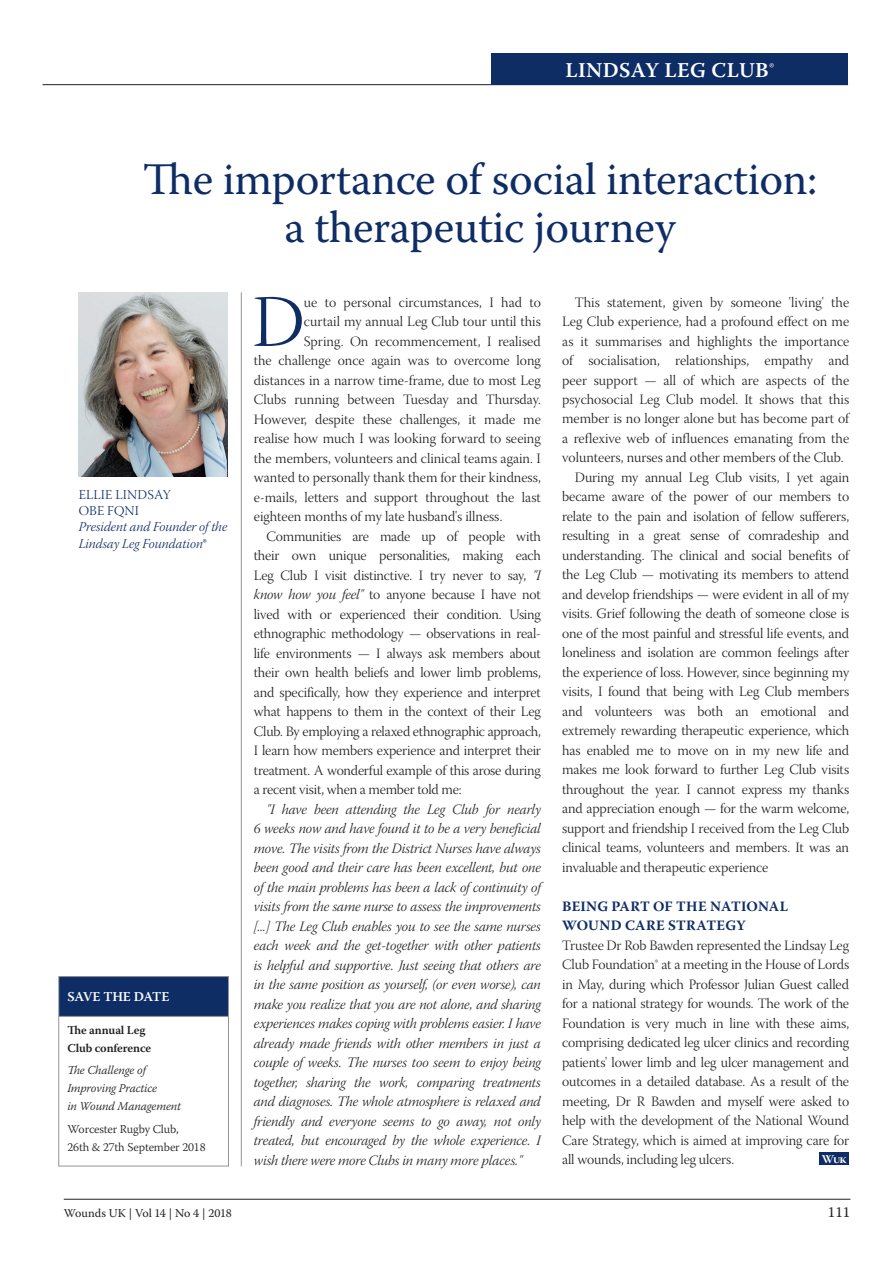
<style>
.page{position:relative;width:893px;height:1263px;background:#fff}
.page>*{position:absolute;margin:0;border:0;box-sizing:border-box;transform-origin:0 0}
.t1{font:73.35px "Warnock Pro Light Subh";color:#0f2d65}
.t2{font:45px/48px "Warnock Pro";letter-spacing:-.01em;color:#0f2d65;text-align:center}
.t3{font:600 21px "Warnock Pro";letter-spacing:.02em;color:#fff}
.t4{font:15px "Warnock Pro";color:#231f20}
.t5{font:14.25px/19.5px "Warnock Pro Light Subh";letter-spacing:-.01em;color:#231f20;text-align:justify}
.t6{font:14.25px/19.5px "Warnock Pro Light It Subh";letter-spacing:-.01em;color:#231f20;text-align:justify}
.t7{font:700 14.25px/19.5px "Warnock Pro";letter-spacing:.015em;color:#0f2d65}
.t8{font:13.5px/16.2px "Warnock Pro Light It Subh";color:#0f2d65}
.t9{font:13.5px/16.2px "Warnock Pro Light Subh";letter-spacing:.015em;color:#0f2d65}
.t10{font:600 13.5px "Warnock Pro";letter-spacing:-.01em;color:#fff}
.t11{font:italic 300 12px/18px "Warnock Pro";letter-spacing:-.01em;color:#231f20}
.t12{font:300 12px/18px "Warnock Pro";letter-spacing:-.01em;color:#231f20}
.t13{font:600 12px/18px "Warnock Pro";letter-spacing:-.01em;color:#231f20}
.t14{font:12px "Warnock Pro";letter-spacing:-.005em;color:#231f20}
.t15{font:12px "Warnock Pro Bold Subh";color:#fff}
.s1{font-family:"Warnock Pro Light Subh";font-weight:400}
.s2{font-family:"Warnock Pro";font-weight:300}
.s3{font-family:"Warnock Pro Light It Subh"}
</style>
<div class="page">
<hr style="left:64px;top:1199px;width:786px;height:1px;background:#231f20">
<hr style="left:43px;top:84px;width:805px;height:1px;background:#231f20">
<div style="left:492px;top:54px;width:356px;height:31px;background:#0f2d65"></div>
<div style="left:819px;top:1152px;width:30px;height:13px;background:#0f2d65"></div>
<hr style="left:241px;top:292px;width:1px;height:874px;background:#939598">
<img style="left:79px;top:292px;width:148px;height:185px">
<div style="left:59px;top:1016px;width:170px;height:150px;border:1px solid #939598"></div>
<div style="left:59px;top:976px;width:169px;height:40px;background:#0f2d65"></div>
<div style="left:59px;top:976px;width:170px;height:40px;border:1px solid #939598"></div>
<h3 class="t3" style="left:565px;top:58px;width:210px">LINDSAY LEG CLUB<span class="s1">®</span></h3>
<h2 class="t2" style="left:143px;top:155px;width:676px">The importance of social interaction: a therapeutic journey</h2>
<p class="t9" style="left:79px;top:488px;width:94px">ELLIE LINDSAY<br>OBE FQNI</p>
<p class="t8" style="left:79px;top:520px;width:150px">President and Founder of the<br>Lindsay Leg Foundation<span class="s2">®</span></p>
<p class="t10" style="left:67px;top:989px;width:103px">SAVE THE DATE</p>
<p class="t13" style="left:67px;top:1021px;width:85px">The annual Leg<br>Club conference</p>
<p class="t11" style="left:67px;top:1061px;width:115px">The Challenge of<br>Improving Practice<br>in Wound Management</p>
<p class="t12" style="left:67px;top:1119px;width:140px">Worcester Rugby Club,<br>26th &amp; 27th September 2018</p>
<h1 class="t1" style="left:252px;top:282px;width:54px">D</h1>
<p class="t5" style="left:304px;top:294px;width:238px">ue to personal circumstances, I had to</p>
<p class="t5" style="left:304px;top:314px;width:238px">curtail my annual Leg Club tour until this</p>
<p class="t5" style="left:304px;top:333px;width:239px">Spring. On recommencement, I realised</p>
<p class="t5" style="left:254px;top:352px;width:289px">the challenge once again was to overcome long</p>
<p class="t5" style="left:254px;top:372px;width:288px">distances in a narrow time-frame, due to most Leg</p>
<p class="t5" style="left:254px;top:391px;width:289px">Clubs running between Tuesday and Thursday.</p>
<p class="t5" style="left:254px;top:411px;width:288px">However, despite these challenges, it made me</p>
<p class="t5" style="left:254px;top:430px;width:289px">realise how much I was looking forward to seeing</p>
<p class="t5" style="left:254px;top:450px;width:288px">the members, volunteers and clinical teams again. I</p>
<p class="t5" style="left:254px;top:469px;width:289px">wanted to personally thank them for their kindness,</p>
<p class="t5" style="left:254px;top:489px;width:288px">e-mails, letters and support throughout the last</p>
<p class="t5" style="left:254px;top:508px;width:250px">eighteen months of my late husband's illness.</p>
<p class="t5" style="left:267px;top:528px;width:276px">Communities are made up of people with</p>
<p class="t5" style="left:254px;top:547px;width:289px">their own unique personalities, making each</p>
<p class="t5" style="left:254px;top:567px;width:288px">Leg Club I visit distinctive. I try never to say, <span class="s3">"I</span></p>
<p class="t5" style="left:254px;top:586px;width:289px"><span class="s3">know how you feel"</span> to anyone because I have not</p>
<p class="t5" style="left:254px;top:606px;width:289px">lived with or experienced their condition. Using</p>
<p class="t5" style="left:254px;top:625px;width:289px">ethnographic methodology — observations in real-</p>
<p class="t5" style="left:254px;top:645px;width:289px">life environments — I always ask members about</p>
<p class="t5" style="left:254px;top:664px;width:289px">their own health beliefs and lower limb problems,</p>
<p class="t5" style="left:254px;top:684px;width:289px">and specifically, how they experience and interpret</p>
<p class="t5" style="left:254px;top:703px;width:289px">what happens to them in the context of their Leg</p>
<p class="t5" style="left:254px;top:723px;width:288px">Club. By employing a relaxed ethnographic approach,</p>
<p class="t5" style="left:254px;top:742px;width:289px">I learn how members experience and interpret their</p>
<p class="t5" style="left:254px;top:762px;width:289px">treatment. A wonderful example of this arose during</p>
<p class="t5" style="left:254px;top:781px;width:209px">a recent visit, when a member told me:</p>
<p class="t6" style="left:254px;top:801px;width:289px;text-indent:13px">"I have been attending the Leg Club for nearly 6 weeks now and have found it to be a very beneficial move. The visits from the District Nurses have always been good and their care has been excellent, but one of the main problems has been a lack of continuity of visits from the same nurse to assess the improvements [...] The Leg Club enables you to see the same nurses each week and the get-together with other patients is helpful and supportive. Just seeing that others are in the same position as yourself, (or even worse), can make you realize that you are not alone, and sharing experiences makes coping with problems easier. I have already made friends with other members in just a couple of weeks. The nurses too seem to enjoy being together, sharing the work, comparing treatments and diagnoses. The whole atmosphere is relaxed and friendly and everyone seems to go away, not only treated, but encouraged by the whole experience. I wish there were more Clubs in many more places."</p>
<p class="t5" style="left:575px;top:294px;width:276px">This statement, given by someone 'living' the</p>
<p class="t5" style="left:562px;top:313px;width:289px">Leg Club experience, had a profound effect on me</p>
<p class="t5" style="left:562px;top:333px;width:289px">as it summarises and highlights the importance</p>
<p class="t5" style="left:562px;top:352px;width:289px">of socialisation, relationships, empathy and</p>
<p class="t5" style="left:562px;top:372px;width:289px">peer support — all of which are aspects of the</p>
<p class="t5" style="left:562px;top:391px;width:288px">psychosocial Leg Club model. It shows that this</p>
<p class="t5" style="left:562px;top:411px;width:288px">member is no longer alone but has become part of</p>
<p class="t5" style="left:562px;top:430px;width:289px">a reflexive web of influences emanating from the</p>
<p class="t5" style="left:562px;top:450px;width:283px">volunteers, nurses and other members of the Club.</p>
<p class="t5" style="left:575px;top:469px;width:276px">During my annual Leg Club visits, I yet again</p>
<p class="t5" style="left:562px;top:489px;width:288px">became aware of the power of our members to</p>
<p class="t5" style="left:562px;top:508px;width:289px">relate to the pain and isolation of fellow sufferers,</p>
<p class="t5" style="left:562px;top:528px;width:289px">resulting in a great sense of comradeship and</p>
<p class="t5" style="left:562px;top:547px;width:289px">understanding. The clinical and social benefits of</p>
<p class="t5" style="left:562px;top:567px;width:288px">the Leg Club — motivating its members to attend</p>
<p class="t5" style="left:562px;top:586px;width:289px">and develop friendships — were evident in all of my</p>
<p class="t5" style="left:562px;top:606px;width:289px">visits. Grief following the death of someone close is</p>
<p class="t5" style="left:562px;top:625px;width:289px">one of the most painful and stressful life events, and</p>
<p class="t5" style="left:562px;top:645px;width:289px">loneliness and isolation are common feelings after</p>
<p class="t5" style="left:562px;top:664px;width:289px">the experience of loss. However, since beginning my</p>
<p class="t5" style="left:562px;top:684px;width:289px">visits, I found that being with Leg Club members</p>
<p class="t5" style="left:562px;top:703px;width:289px">and volunteers was both an emotional and</p>
<p class="t5" style="left:562px;top:723px;width:289px">extremely rewarding therapeutic experience, which</p>
<p class="t5" style="left:562px;top:742px;width:289px">has enabled me to move on in my new life and</p>
<p class="t5" style="left:562px;top:762px;width:289px">makes me look forward to further Leg Club visits</p>
<p class="t5" style="left:562px;top:781px;width:288px">throughout the year. I cannot express my thanks</p>
<p class="t5" style="left:562px;top:801px;width:289px">and appreciation enough — for the warm welcome,</p>
<p class="t5" style="left:562px;top:820px;width:288px">support and friendship I received from the Leg Club</p>
<p class="t5" style="left:562px;top:840px;width:288px">clinical teams, volunteers and members. It was an</p>
<p class="t5" style="left:562px;top:859px;width:207px">invaluable and therapeutic experience</p>
<p class="t7" style="left:562px;top:896px;width:228px">BEING PART OF THE NATIONAL<br>WOUND CARE STRATEGY</p>
<p class="t5" style="left:562px;top:937px;width:289px">Trustee Dr Rob Bawden represented the Lindsay Leg Club Foundation® at a meeting in the House of Lords in May, during which Professor Julian Guest called for a national strategy for wounds. The work of the Foundation is very much in line with these aims, comprising dedicated leg ulcer clinics and recording patients' lower limb and leg ulcer management and outcomes in a detailed database. As a result of the meeting, Dr R Bawden and myself were asked to help with the development of the National Wound Care Strategy, which is aimed at improving care for all wounds, including leg ulcers.</p>
<p class="t15" style="left:822px;top:1152px;width:26px">Wuk</p>
<p class="t14" style="left:64px;top:1205px;width:170px">Wounds UK | Vol 14 | No 4 | 2018</p>
<p class="t4" style="left:828px;top:1203px;width:24px">111</p>
</div>
